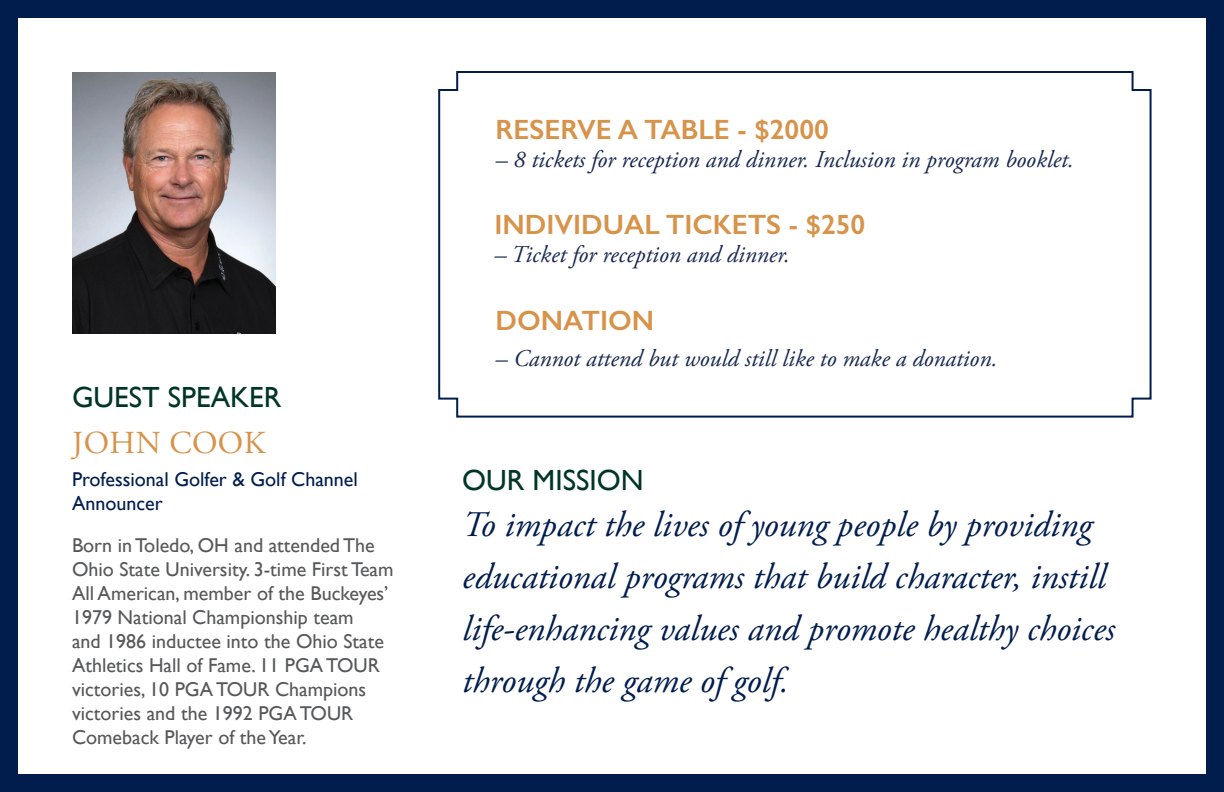
<style>
.page{position:relative;width:1224px;height:792px;background:#001d4e}
.page>*{position:absolute;margin:0;border:0;box-sizing:border-box;transform-origin:0 0}
.t1{font:italic 36px/52px "Adobe Garamond Pro";color:#001d4e}
.t2{font:32px "Adobe Garamond Pro";letter-spacing:.015em;color:#d7934a}
.t3{font:29.2px "Gill Sans";color:#003527}
.t4{font:600 28px "Gill Sans";color:#d7934a}
.t5{font:italic 24px "Adobe Garamond Pro";color:#162751}
.t6{font:20px/24px "Gill Sans";color:#57585a}
.t7{font:20px/24px "Gill Sans";color:#001d4e}
</style>
<div class="page">
<div style="left:18px;top:18px;width:1188px;height:756px;background:#fff"></div>
<svg style="left:438px;top:71px;width:714px;height:347px"></svg>
<img style="left:72px;top:72px;width:204px;height:262px">
<h3 class="t3" style="left:72px;top:380px;width:211px">GUEST SPEAKER</h3>
<h2 class="t2" style="left:72px;top:424px;width:195px">JOHN COOK</h2>
<p class="t7" style="left:72px;top:467px;width:287px">Professional Golfer &amp; Golf Channel<br>Announcer</p>
<p class="t6" style="left:72px;top:533px;width:323px">Born in Toledo, OH and attended The Ohio State University. 3-time First Team All American, member of the Buckeyes’ 1979 National Championship team<br>and 1986 inductee into the Ohio State Athletics Hall of Fame. 11 PGA TOUR victories, 10 PGA TOUR Champions victories and the 1992 PGA TOUR Comeback Player of the Year.</p>
<h3 class="t4" style="left:496px;top:112px;width:335px">RESERVE A TABLE - $2000</h3>
<p class="t5" style="left:496px;top:145px;width:580px">– 8 tickets for reception and dinner. Inclusion in program booklet.</p>
<h3 class="t4" style="left:494px;top:208px;width:373px">INDIVIDUAL TICKETS - $250</h3>
<p class="t5" style="left:494px;top:240px;width:297px">– Ticket for reception and dinner.</p>
<h3 class="t4" style="left:496px;top:304px;width:160px">DONATION</h3>
<p class="t5" style="left:496px;top:344px;width:503px">– Cannot attend but would still like to make a donation.</p>
<h3 class="t3" style="left:462px;top:463px;width:183px">OUR MISSION</h3>
<h1 class="t1" style="left:462px;top:500px;width:654px">To impact the lives of young people by providing educational programs that build character, instill life-enhancing values and promote healthy choices through the game of golf.</h1>
</div>
